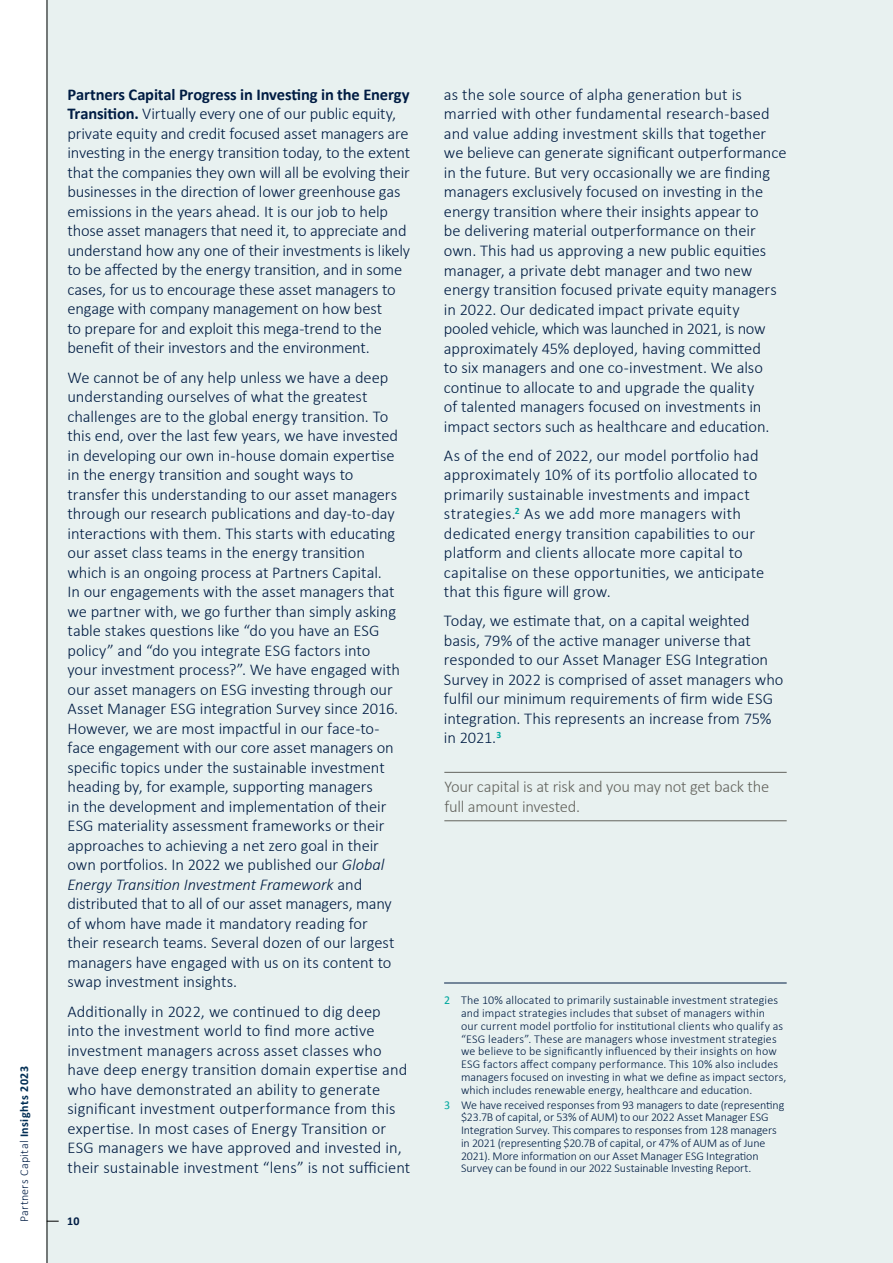
<style>
.page{position:relative;width:893px;height:1263px;background:#fff}
.page>*{position:absolute;margin:0;border:0;box-sizing:border-box;transform-origin:0 0}
.t1{font:300 16.5px/19.5px "Calibri";letter-spacing:-.005em;color:#001c43}
.t2{font:300 16.5px/19.5px "Calibri";letter-spacing:-.015em;color:#63635d}
.t3{font:300 12px/12.8px "Calibri";letter-spacing:.005em;color:#001c43}
.t4{font:700 12px "Calibri";color:#001c43}
.s1{font-weight:700;color:#002d53}
.s2{font-weight:700}
.s3{font-style:italic}
.s4{font-weight:400;color:#00a79e}
</style>
<div class="page">
<div style="left:47px;top:0;width:846px;height:1263px;background:#e8f1f0"></div>
<hr style="left:47px;top:0;width:1px;height:1263px;background:#000">
<svg style="left:47px;top:1221px;width:12px;height:1px"></svg>
<hr style="left:444px;top:983px;width:343px;height:1px;background:#001c43">
<hr style="left:444px;top:772px;width:343px;height:1px;background:#63635d">
<hr style="left:444px;top:820px;width:343px;height:1px;background:#63635d">
<p class="t3" style="left:18px;top:1222px;width:157px;rotate:-90deg">Partners Capital <span class="s1">Insights 2023</span></p>
<p class="t1" style="left:68px;top:84px;width:344px"><span class="s2">Partners Capital Progress in Investing in the Energy Transition.</span> Virtually every one of our public equity, private equity and credit focused asset managers are investing in the energy transition today, to the extent that the companies they own will all be evolving their businesses in the direction of lower greenhouse gas emissions in the years ahead. It is our job to help those asset managers that need it, to appreciate and understand how any one of their investments is likely to be affected by the energy transition, and in some cases, for us to encourage these asset managers to engage with company management on how best<br>to prepare for and exploit this mega-trend to the benefit of their investors and the environment.</p>
<p class="t1" style="left:68px;top:367px;width:334px">We cannot be of any help unless we have a deep understanding ourselves of what the greatest challenges are to the global energy transition. To this end, over the last few years, we have invested in developing our own in-house domain expertise in the energy transition and sought ways to transfer this understanding to our asset managers through our research publications and day-to-day interactions with them. This starts with educating our asset class teams in the energy transition which is an ongoing process at Partners Capital.<br>In our engagements with the asset managers that we partner with, we go further than simply asking table stakes questions like “do you have an ESG policy” and “do you integrate ESG factors into your investment process?”. We have engaged with our asset managers on ESG investing through our Asset Manager ESG integration Survey since 2016.<br>However, we are most impactful in our face-to&shy;face engagement with our core asset managers on specific topics under the sustainable investment heading by, for example, supporting managers<br>in the development and implementation of their ESG materiality assessment frameworks or their approaches to achieving a net zero goal in their own portfolios. In 2022 we published our <span class="s3">Global Energy Transition Investment Framework</span> and distributed that to all of our asset managers, many of whom have made it mandatory reading for their research teams. Several dozen of our largest managers have engaged with us on its content to swap investment insights.</p>
<p class="t1" style="left:68px;top:1001px;width:344px">Additionally in 2022, we continued to dig deep into the investment world to find more active investment managers across asset classes who have deep energy transition domain expertise and who have demonstrated an ability to generate significant investment outperformance from this expertise. In most cases of Energy Transition or ESG managers we have approved and invested in, their sustainable investment “lens” is not sufficient</p>
<p class="t4" style="left:67px;top:1213px;width:14px">10</p>
<p class="t1" style="left:444px;top:85px;width:344px">as the sole source of alpha generation but is married with other fundamental research-based and value adding investment skills that together we believe can generate significant outperformance in the future. But very occasionally we are finding managers exclusively focused on investing in the energy transition where their insights appear to<br>be delivering material outperformance on their own. This had us approving a new public equities manager, a private debt manager and two new energy transition focused private equity managers in 2022. Our dedicated impact private equity pooled vehicle, which was launched in 2021, is now approximately 45% deployed, having committed<br>to six managers and one co-investment. We also continue to allocate to and upgrade the quality<br>of talented managers focused on investments in impact sectors such as healthcare and education.</p>
<p class="t1" style="left:444px;top:445px;width:322px">As of the end of 2022, our model portfolio had approximately 10% of its portfolio allocated to primarily sustainable investments and impact strategies.<sup>2</sup> As we add more managers with dedicated energy transition capabilities to our platform and clients allocate more capital to capitalise on these opportunities, we anticipate that this figure will grow.</p>
<p class="t1" style="left:444px;top:611px;width:341px">Today, we estimate that, on a capital weighted basis, 79% of the active manager universe that responded to our Asset Manager ESG Integration Survey in 2022 is comprised of asset managers who fulfil our minimum requirements of firm wide ESG integration. This represents an increase from 75% in 2021.<sup>3</sup></p>
<p class="t2" style="left:444px;top:777px;width:326px">Your capital is at risk and you may not get back the full amount invested.</p>
<p class="t3" style="left:461px;top:994px;width:327px;text-indent:-17px"><span class="s4">2</span> The 10% allocated to primarily sustainable investment strategies and impact strategies includes that subset of managers within<br>our current model portfolio for institutional clients who qualify as “ESG leaders”. These are managers whose investment strategies we believe to be significantly influenced by their insights on how ESG factors affect company performance. This 10% also includes managers focused on investing in what we define as impact sectors, which includes renewable energy, healthcare and education.</p>
<p class="t3" style="left:461px;top:1098px;width:325px;text-indent:-17px"><span class="s4">3</span> We have received responses from 93 managers to date (representing $23.7B of capital, or 53% of AUM) to our 2022 Asset Manager ESG Integration Survey. This compares to responses from 128 managers in 2021 (representing $20.7B of capital, or 47% of AUM as of June 2021). More information on our Asset Manager ESG Integration Survey can be found in our 2022 Sustainable Investing Report.</p>
</div>
